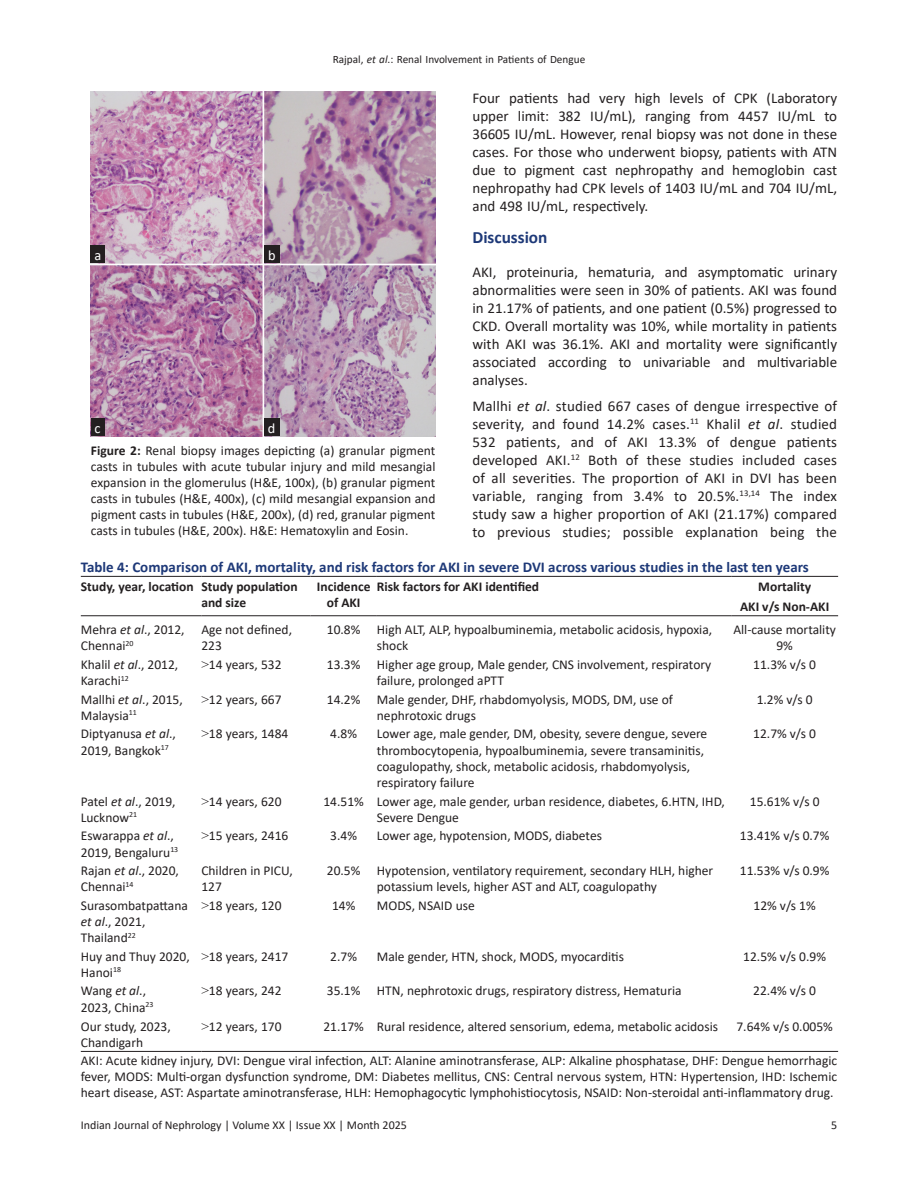
<style>
.page{position:relative;width:918px;height:1188px;background:#fff}
.page>*{position:absolute;margin:0;border:0;box-sizing:border-box;transform-origin:0 0}
.Head-A{font:700 17.25px "Calibri";color:#1e3978}
.para{font:15px/18px "Calibri";color:#231f20;text-align:justify}
.table_title{font:700 15px "Calibri";color:#1e3978}
.Figure_label{font:14.25px "Calibri";color:#fff}
.table_body{font:13.5px/16.2px "Calibri";color:#231f20}
.table_footnote{font:13.5px/16.2px "Calibri";color:#231f20;text-align:justify}
.float_figure_figure{font:13.5px/16px "Calibri";color:#231f20;text-align:justify}
.table_head{font:700 13.5px/16.2px "Calibri";color:#231f20}
.t1{font:12px "Calibri";color:#231f20}
.t2{font:11.25px "Calibri";color:#231f20}
.s1{font-style:italic}
.s2{font-weight:700}
.s3{font-family:"Times New Roman"}
</style>
<div class="page">
<img style="left:91px;top:92px;width:344px;height:344px">
<hr style="left:81px;top:1051px;width:120px;height:1px;background:#231f20">
<hr style="left:201px;top:1051px;width:109px;height:1px;background:#231f20">
<hr style="left:310px;top:1051px;width:67px;height:1px;background:#231f20">
<hr style="left:377px;top:1051px;width:354px;height:1px;background:#231f20">
<hr style="left:731px;top:1051px;width:107px;height:1px;background:#231f20">
<hr style="left:81px;top:576px;width:120px;height:1px;background:#231f20">
<hr style="left:201px;top:576px;width:109px;height:1px;background:#231f20">
<hr style="left:310px;top:576px;width:67px;height:1px;background:#231f20">
<hr style="left:377px;top:576px;width:354px;height:1px;background:#231f20">
<hr style="left:731px;top:576px;width:107px;height:1px;background:#231f20">
<hr style="left:81px;top:615px;width:120px;height:1px;background:#231f20">
<hr style="left:201px;top:615px;width:109px;height:1px;background:#231f20">
<hr style="left:310px;top:615px;width:67px;height:1px;background:#231f20">
<hr style="left:377px;top:615px;width:354px;height:1px;background:#231f20">
<hr style="left:731px;top:615px;width:107px;height:1px;background:#231f20">
<div style="left:264px;top:419px;width:16px;height:17px;background:#231f20"></div>
<div style="left:91px;top:419px;width:13px;height:17px;background:#231f20"></div>
<div style="left:265px;top:245px;width:15px;height:18px;background:#231f20"></div>
<div style="left:91px;top:245px;width:14px;height:18px;background:#231f20"></div>
<p class="t2" style="left:333px;top:51px;width:254px">Rajpal, <span class="s1">et al</span>.: Renal Involvement in Patients of Dengue</p>
<p class="para" style="left:472px;top:89px;width:366px">Four patients had very high levels of CPK (Laboratory upper limit: 382 IU/mL), ranging from 4457 IU/mL to 36605 IU/mL. However, renal biopsy was not done in these cases. For those who underwent biopsy, patients with ATN due to pigment cast nephropathy and hemoglobin cast nephropathy had CPK levels of 1403 IU/mL and 704 IU/mL, and 498 IU/mL, respectively.</p>
<p class="Head-A" style="left:472px;top:225px;width:77px">Discussion</p>
<p class="para" style="left:472px;top:263px;width:366px">AKI, proteinuria, hematuria, and asymptomatic urinary abnormalities were seen in 30% of patients. AKI was found in 21.17% of patients, and one patient (0.5%) progressed to CKD. Overall mortality was 10%, while mortality in patients with AKI was 36.1%. AKI and mortality were significantly associated according to univariable and multivariable analyses.</p>
<p class="para" style="left:472px;top:396px;width:366px">Mallhi <span class="s1">et al</span>. studied 667 cases of dengue irrespective of severity, and found 14.2% cases.<sup>11</sup> Khalil <span class="s1">et al</span>. studied 532 patients, and of AKI 13.3% of dengue patients developed AKI.<sup>12</sup> Both of these studies included cases of all severities. The proportion of AKI in DVI has been variable, ranging from 3.4% to 20.5%.<sup>13,14</sup> The index study saw a higher proportion of AKI (21.17%) compared to previous studies; possible explanation being the</p>
<p class="Figure_label" style="left:94px;top:245px;width:8px">a</p>
<p class="Figure_label" style="left:268px;top:245px;width:9px">b</p>
<p class="Figure_label" style="left:94px;top:418px;width:8px">c</p>
<p class="Figure_label" style="left:268px;top:418px;width:9px">d</p>
<p class="float_figure_figure" style="left:91px;top:442px;width:346px"><span class="s2">Figure 2:</span> Renal biopsy images depicting (a) granular pigment casts in tubules with acute tubular injury and mild mesangial expansion in the glomerulus (H&amp;E, 100x), (b) granular pigment casts in tubules (H&amp;E, 400x), (c) mild mesangial expansion and pigment casts in tubules (H&amp;E, 200x), (d) red, granular pigment casts in tubules (H&amp;E, 200x). H&amp;E: Hematoxylin and Eosin.</p>
<p class="table_title" style="left:81px;top:557px;width:730px">Table 4: Comparison of AKI, mortality, and risk factors for AKI in severe DVI across various studies in the last ten years</p>
<p class="table_head" style="left:81px;top:578px;width:114px">Study, year, location</p>
<p class="table_head" style="left:201px;top:578px;width:98px">Study population and size</p>
<p class="table_head" style="left:317px;top:578px;width:55px;text-align:center">Incidence of AKI</p>
<p class="table_head" style="left:377px;top:578px;width:164px">Risk factors for AKI identified</p>
<p class="table_head" style="left:758px;top:578px;width:54px">Mortality</p>
<p class="table_head" style="left:740px;top:598px;width:91px">AKI v/s Non-AKI</p>
<p class="table_body" style="left:81px;top:621px;width:105px">Mehra <span class="s1">et al</span>., 2012,<br>Chennai<sup>20</sup></p>
<p class="table_body" style="left:201px;top:621px;width:92px">Age not defined,<br>223</p>
<p class="table_body" style="left:327px;top:621px;width:35px">10.8%</p>
<p class="table_body" style="left:377px;top:621px;width:337px">High ALT, ALP, hypoalbuminemia, metabolic acidosis, hypoxia, shock</p>
<p class="table_body" style="left:733px;top:621px;width:104px;text-align:center">All-cause mortality<br>9%</p>
<p class="table_body" style="left:81px;top:656px;width:99px">Khalil <span class="s1">et al</span>., 2012,<br>Karachi<sup>12</sup></p>
<p class="table_body" style="left:201px;top:656px;width:82px"><span class="s3">&gt;</span>14 years, 532</p>
<p class="table_body" style="left:327px;top:656px;width:35px">13.3%</p>
<p class="table_body" style="left:377px;top:656px;width:336px">Higher age group, Male gender, CNS involvement, respiratory failure, prolonged aPTT</p>
<p class="table_body" style="left:753px;top:656px;width:64px">11.3% v/s 0</p>
<p class="table_body" style="left:81px;top:691px;width:104px">Mallhi <span class="s1">et al</span>., 2015,<br>Malaysia<sup>11</sup></p>
<p class="table_body" style="left:201px;top:691px;width:82px"><span class="s3">&gt;</span>12 years, 667</p>
<p class="table_body" style="left:327px;top:691px;width:35px">14.2%</p>
<p class="table_body" style="left:377px;top:691px;width:298px">Male gender, DHF, rhabdomyolysis, MODS, DM, use of nephrotoxic drugs</p>
<p class="table_body" style="left:757px;top:691px;width:58px">1.2% v/s 0</p>
<p class="table_body" style="left:81px;top:726px;width:97px">Diptyanusa <span class="s1">et al</span>.,<br>2019, Bangkok<sup>17</sup></p>
<p class="table_body" style="left:201px;top:726px;width:89px"><span class="s3">&gt;</span>18 years, 1484</p>
<p class="table_body" style="left:330px;top:726px;width:28px">4.8%</p>
<p class="table_body" style="left:377px;top:726px;width:332px">Lower age, male gender, DM, obesity, severe dengue, severe thrombocytopenia, hypoalbuminemia, severe transaminitis, coagulopathy, shock, metabolic acidosis, rhabdomyolysis, respiratory failure</p>
<p class="table_body" style="left:753px;top:726px;width:64px">12.7% v/s 0</p>
<p class="table_body" style="left:81px;top:793px;width:96px">Patel <span class="s1">et al</span>., 2019,<br>Lucknow<sup>21</sup></p>
<p class="table_body" style="left:201px;top:793px;width:82px"><span class="s3">&gt;</span>14 years, 620</p>
<p class="table_body" style="left:323px;top:793px;width:42px">14.51%</p>
<p class="table_body" style="left:377px;top:793px;width:350px">Lower age, male gender, urban residence, diabetes, 6.HTN, IHD,<br>Severe Dengue</p>
<p class="table_body" style="left:750px;top:793px;width:71px">15.61% v/s 0</p>
<p class="table_body" style="left:81px;top:827px;width:99px">Eswarappa <span class="s1">et al</span>.,<br>2019, Bengaluru<sup>13</sup></p>
<p class="table_body" style="left:201px;top:827px;width:89px"><span class="s3">&gt;</span>15 years, 2416</p>
<p class="table_body" style="left:330px;top:827px;width:28px">3.4%</p>
<p class="table_body" style="left:377px;top:827px;width:227px">Lower age, hypotension, MODS, diabetes</p>
<p class="table_body" style="left:740px;top:827px;width:91px">13.41% v/s 0.7%</p>
<p class="table_body" style="left:81px;top:862px;width:100px">Rajan <span class="s1">et al</span>., 2020,<br>Chennai<sup>14</sup></p>
<p class="table_body" style="left:201px;top:862px;width:93px">Children in PICU,<br>127</p>
<p class="table_body" style="left:327px;top:862px;width:35px">20.5%</p>
<p class="table_body" style="left:377px;top:862px;width:338px">Hypotension, ventilatory requirement, secondary HLH, higher potassium levels, higher AST and ALT, coagulopathy</p>
<p class="table_body" style="left:740px;top:862px;width:91px">11.53% v/s 0.9%</p>
<p class="table_body" style="left:81px;top:897px;width:109px">Surasombatpattana <span class="s1">et al</span>., 2021,<br>Thailand<sup>22</sup></p>
<p class="table_body" style="left:201px;top:897px;width:82px"><span class="s3">&gt;</span>18 years, 120</p>
<p class="table_body" style="left:332px;top:897px;width:25px">14%</p>
<p class="table_body" style="left:377px;top:897px;width:99px">MODS, NSAID use</p>
<p class="table_body" style="left:754px;top:897px;width:64px">12% v/s 1%</p>
<p class="table_body" style="left:81px;top:948px;width:111px">Huy and Thuy 2020,<br>Hanoi<sup>18</sup></p>
<p class="table_body" style="left:201px;top:948px;width:89px"><span class="s3">&gt;</span>18 years, 2417</p>
<p class="table_body" style="left:330px;top:948px;width:28px">2.7%</p>
<p class="table_body" style="left:377px;top:948px;width:249px">Male gender, HTN, shock, MODS, myocarditis</p>
<p class="table_body" style="left:743px;top:948px;width:84px">12.5% v/s 0.9%</p>
<p class="table_body" style="left:81px;top:982px;width:74px">Wang <span class="s1">et al</span>.,<br>2023, China<sup>23</sup></p>
<p class="table_body" style="left:201px;top:982px;width:82px"><span class="s3">&gt;</span>18 years, 242</p>
<p class="table_body" style="left:327px;top:982px;width:35px">35.1%</p>
<p class="table_body" style="left:377px;top:982px;width:306px">HTN, nephrotoxic drugs, respiratory distress, Hematuria</p>
<p class="table_body" style="left:753px;top:982px;width:64px">22.4% v/s 0</p>
<p class="table_body" style="left:81px;top:1018px;width:91px">Our study, 2023,<br>Chandigarh</p>
<p class="table_body" style="left:201px;top:1018px;width:82px"><span class="s3">&gt;</span>12 years, 170</p>
<p class="table_body" style="left:323px;top:1018px;width:42px">21.17%</p>
<p class="table_body" style="left:377px;top:1018px;width:343px">Rural residence, altered sensorium, edema, metabolic acidosis</p>
<p class="table_body" style="left:736px;top:1018px;width:98px">7.64% v/s 0.005%</p>
<p class="table_footnote" style="left:81px;top:1052px;width:758px">AKI: Acute kidney injury, DVI: Dengue viral infection, ALT: Alanine aminotransferase, ALP: Alkaline phosphatase, DHF: Dengue hemorrhagic fever, MODS: Multi-organ dysfunction syndrome, DM: Diabetes mellitus, CNS: Central nervous system, HTN: Hypertension, IHD: Ischemic heart disease, AST: Aspartate aminotransferase, HLH: Hemophagocytic lymphohistiocytosis, NSAID: Non-steroidal anti-inflammatory drug.</p>
<p class="t1" style="left:81px;top:1116px;width:328px">Indian Journal of Nephrology | Volume XX | Issue XX | Month 2025</p>
<p class="t1" style="left:831px;top:1116px;width:8px">5</p>
</div>
